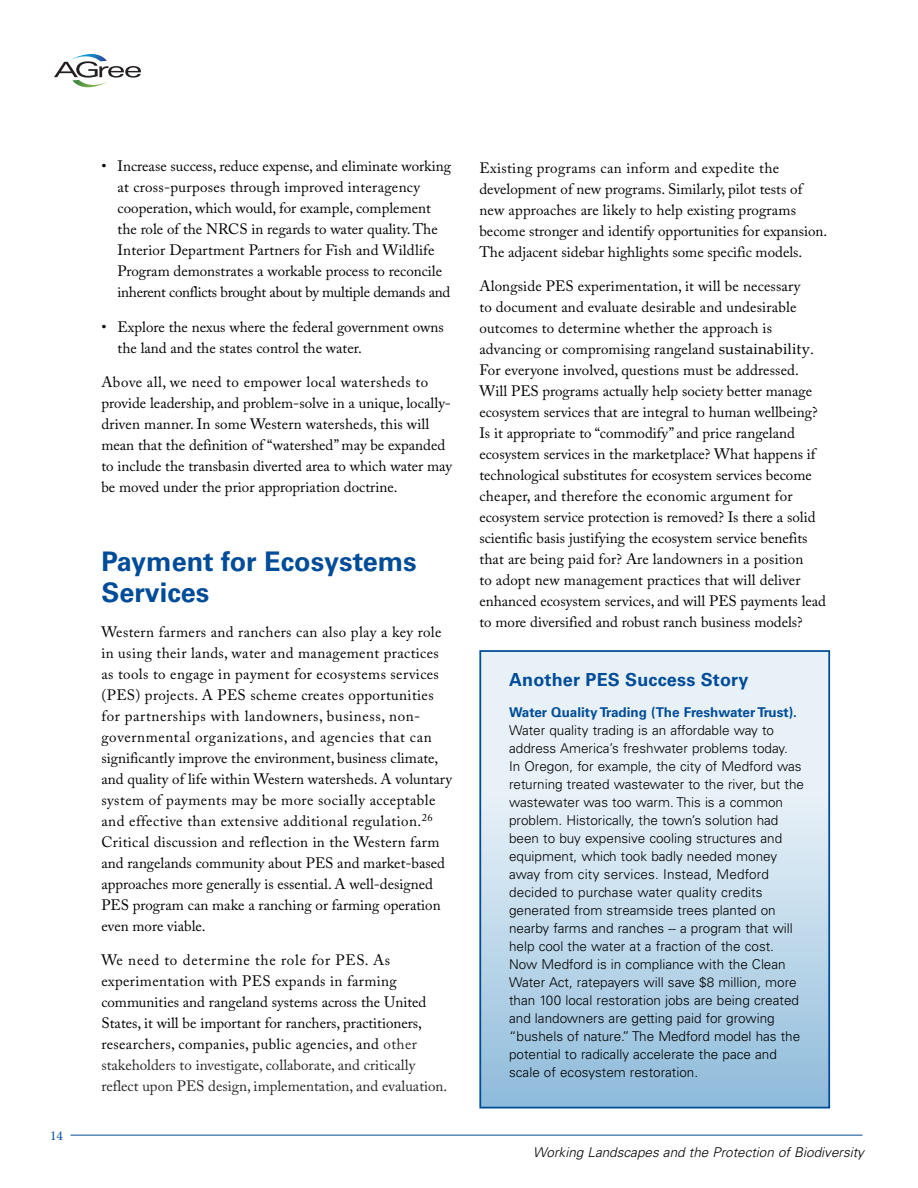
<style>
.page{position:relative;width:918px;height:1188px;background:#fff}
.page>*{position:absolute;margin:0;border:0;box-sizing:border-box;transform-origin:0 0}
.t1{font:700 27px/31px "Univers LT Std";color:#004c98}
.t2{font:700 18px "Univers LT Std";letter-spacing:.01em;color:#004c98}
.t3{font:15px/21px "Adobe Caslon Pro";color:#000}
.t4{font:15px/21px "Adobe Caslon Pro";letter-spacing:.025em;color:#000}
.t5{font:300 13.5px/18px "Univers LT Std";color:#000}
.t6{font:italic 300 13.5px "Univers LT Std";color:#000}
.t7{font:700 13.5px "Univers LT Std";color:#004c98}
.t8{font:13.5px "Minion Pro";color:#004c98}
.s1{color:#292526}
.s2{font-family:"Palatino Linotype"}
</style>
<div class="page">
<hr style="left:70px;top:1135px;width:792px;height:1px;background:#004c98">
<svg style="left:54px;top:54px;width:87px;height:34px"></svg>
<svg style="left:482px;top:653px;width:345px;height:453px"></svg>
<div style="left:479px;top:650px;width:351px;height:459px;border:2px solid #004c98"></div>
<p class="t8" style="left:50px;top:1127px;width:14px">14</p>
<p class="t3" style="left:118px;top:156px;width:335px;text-indent:-16px">• Increase success, reduce expense, and eliminate working at cross-purposes through improved interagency cooperation, which would, for example, complement the role of the NRCS in regards to water quality. The Interior Department Partners for Fish and Wildlife Program demonstrates a workable process to reconcile inherent conflicts brought about by multiple demands and</p>
<p class="t3" style="left:118px;top:316px;width:328px;text-indent:-16px">• Explore the nexus where the federal government owns the land and the states control the water.</p>
<p class="t3" style="left:101px;top:372px;width:352px">Above all, we need to empower local watersheds to provide leadership, and problem-solve in a unique, locally&shy;driven manner. In some Western watersheds, this will mean that the definition of “watershed” may be expanded to include the transbasin diverted area to which water may be moved under the prior appropriation doctrine.</p>
<h1 class="t1" style="left:101px;top:547px;width:317px">Payment for Ecosystems<br>Services</h1>
<p class="t4" style="left:101px;top:621px;width:352px">Western farmers and ranchers can also play a key role in using their lands, water and management practices as tools to engage in payment for ecosystems services (PES) projects. A PES scheme creates opportunities for partnerships with landowners, business, non&shy;governmental organizations, and agencies that can significantly improve the environment, business climate, and quality of life within Western watersheds. A voluntary system of payments may be more socially acceptable and effective than extensive additional regulation.<sup>26<br></sup>Critical discussion and reflection in the Western farm and rangelands community about PES and market-based approaches more generally is essential. A well-designed PES program can make a ranching or farming operation even more viable.</p>
<p class="t3" style="left:101px;top:950px;width:347px">We need to determine the role for PES. As experimentation with PES expands in farming communities and rangeland systems across the United States, it will be important for ranchers, practitioners, researchers, companies, public agencies, and <span class="s1">other stakeholders to investigate, collaborate, and critically reflect upon PES design, implementation, and evaluation.</span></p>
<p class="t3" style="left:479px;top:157px;width:349px">Existing programs can inform and expedite the development of new programs. Similarly, pilot tests of new approaches are likely to help existing programs become stronger and identify opportunities for expansion.<br>The adjacent sidebar highlights some specific models.</p>
<p class="t3" style="left:479px;top:276px;width:348px">Alongside PES experimentation, it will be necessary<br>to document and evaluate desirable and undesirable outcomes to determine whether the approach is advancing or compromising rangeland <span class="s2">sustainability.<br></span>For everyone involved, questions must be addressed.<br>Will PES programs actually help society better manage ecosystem services that are integral to human wellbeing?<br>Is it appropriate to “commodify” and price rangeland ecosystem services in the marketplace? What happens if technological substitutes for ecosystem services become cheaper, and therefore the economic argument for ecosystem service protection is removed? Is there a solid scientific basis justifying the ecosystem service benefits that are being paid for? Are landowners in a position<br>to adopt new management practices that will deliver enhanced ecosystem services, and will PES payments lead to more diversified and robust ranch business models?</p>
<p class="t2" style="left:509px;top:669px;width:241px">Another PES Success Story</p>
<p class="t7" style="left:509px;top:705px;width:289px">Water Quality Trading (The Freshwater Trust).</p>
<p class="t5" style="left:509px;top:722px;width:297px">Water quality trading is an affordable way to address America’s freshwater problems today.<br>In Oregon, for example, the city of Medford was returning treated wastewater to the river, but the wastewater was too warm. This is a common problem. Historically, the town’s solution had been to buy expensive cooling structures and equipment, which took badly needed money away from city services. Instead, Medford decided to purchase water quality credits generated from streamside trees planted on nearby farms and ranches -- a program that will help cool the water at a fraction of the cost.<br>Now Medford is in compliance with the Clean Water Act, ratepayers will save $8 million, more than 100 local restoration jobs are being created and landowners are getting paid for growing “bushels of nature.” The Medford model has the potential to radically accelerate the pace and scale of ecosystem restoration.</p>
<p class="t6" style="left:533px;top:1144px;width:332px">Working Landscapes and the Protection of Biodiversity</p>
</div>
